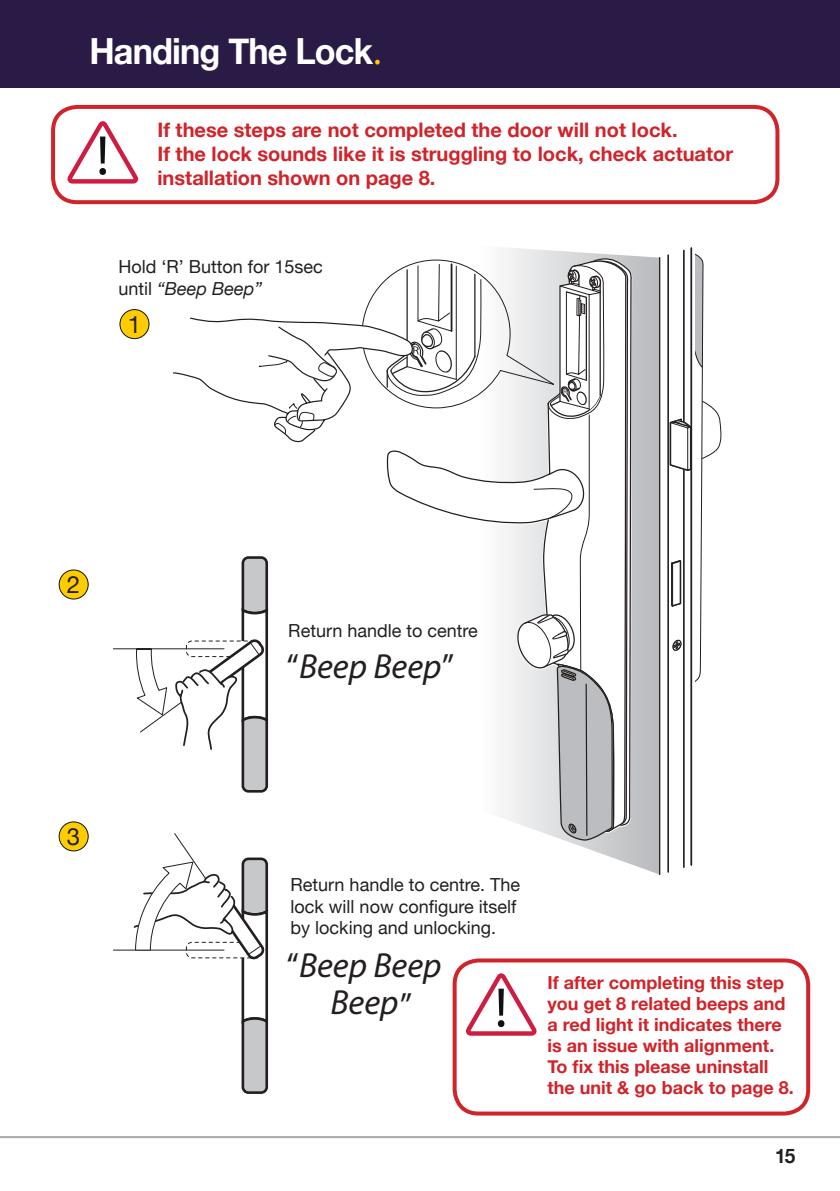
<style>
.page{position:relative;width:840px;height:1191px;background:#fff}
.page>*{position:absolute;margin:0;border:0;box-sizing:border-box;transform-origin:0 0}
.t1{font:700 36px "Helvetica Neue";letter-spacing:-.025em;color:#fff;scale:.95 1}
.t2{font:italic 35px/37.6px "Myriad Pro";color:#231f20;text-align:center}
.t3{font:24px "Helvetica Neue";color:#231f20}
.t4{font:700 20px/24px "Helvetica Neue";color:#d1232a}
.t5{font:700 20px "Helvetica Neue";color:#231f20;scale:.95 1}
.t6{font:700 18px/21px "Helvetica Neue";color:#d1232a}
.t7{font:18px/21.6px "Helvetica Neue";color:#231f20}
.s1{font-style:italic}
.s2{font-style:normal}
</style>
<div class="page">
<div style="left:0;top:0;width:839px;height:88px;background:#2a1b46"></div>
<hr style="left:0;top:1136px;width:839px;height:2px;background:#a8a9ad">
<div style="left:633px;top:256px;width:26px;height:618px;background:#bebfc1"></div>
<hr style="left:682px;top:250px;width:2px;height:617px;background:#231f20">
<hr style="left:690px;top:248px;width:1px;height:617px;background:#231f20">
<hr style="left:667px;top:255px;width:1px;height:617px;background:#231f20">
<hr style="left:659px;top:258px;width:1px;height:616px;background:#231f20">
<svg style="left:660px;top:249px;width:60px;height:441px"></svg>
<div style="left:59px;top:570px;width:29px;height:29px;background:#fc0;border-radius:50%"></div>
<div style="left:59px;top:569px;width:30px;height:30px;border:1px solid #101315;border-radius:50%"></div>
<div style="left:59px;top:822px;width:29px;height:29px;background:#fc0;border-radius:50%"></div>
<div style="left:59px;top:821px;width:30px;height:30px;border:1px solid #101315;border-radius:50%"></div>
<div style="left:51px;top:105px;width:728px;height:99px;border:4px solid #d1232a;border-radius:24px"></div>
<svg style="left:67px;top:121px;width:72px;height:63px"></svg>
<div style="left:452px;top:958px;width:357px;height:157px;border:4px solid #d1232a;border-radius:24px"></div>
<svg style="left:113px;top:203px;width:520px;height:891px"></svg>
<h1 class="t1" style="left:89px;top:23px;width:308px">Handing The Lock<sub>•</sub></h1>
<p class="t4" style="left:157px;top:119px;width:577px">If these steps are not completed the door will not lock.<br>If the lock sounds like it is struggling to lock, check actuator installation shown on page 8.</p>
<p class="t7" style="left:118px;top:257px;width:206px">Hold ‘R’ Button for 15sec until <span class="s1">“Beep Beep”</span></p>
<h3 class="t3" style="left:128px;top:307px;width:15px">1</h3>
<h3 class="t3" style="left:67px;top:567px;width:15px">2</h3>
<h3 class="t3" style="left:67px;top:819px;width:15px">3</h3>
<p class="t7" style="left:288px;top:621px;width:191px">Return handle to centre</p>
<h2 class="t2" style="left:286px;top:646px;width:169px"><span class="s2">“</span>Beep Beep<span class="s2">”</span></h2>
<p class="t7" style="left:290px;top:875px;width:231px">Return handle to centre. The lock will now configure itself by locking and unlocking.</p>
<h2 class="t2" style="left:286px;top:945px;width:156px"><span class="s2">“</span>Beep Beep<br>Beep <span class="s2">”</span></h2>
<p class="t6" style="left:547px;top:972px;width:248px">If after completing this step you get 8 related beeps and a red light it indicates there is an issue with alignment.<br>To fix this please uninstall the unit &amp; go back to page 8.</p>
<p class="t5" style="left:774px;top:1140px;width:23px">15</p>
</div>
